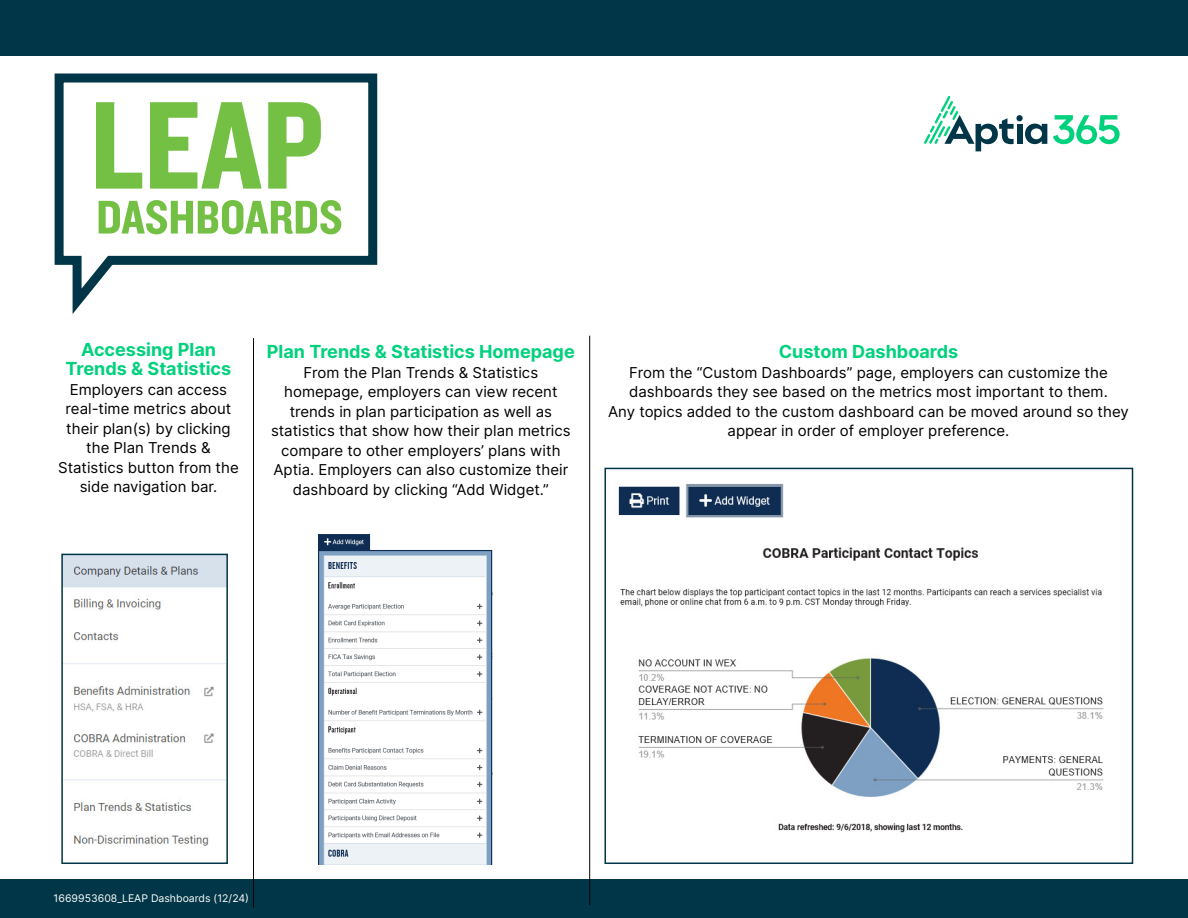
<style>
.page{position:relative;width:1188px;height:918px;background:#fff}
.page>*{position:absolute;margin:0;border:0;box-sizing:border-box;transform-origin:0 0}
.t1{font:700 18px/19.5px "Inter";color:#00d17d;text-align:center}
.t2{font:15px/19.5px "Inter";color:#000;text-align:center}
.t3{font:10.5px "Inter";color:#fff}
</style>
<div class="page">
<svg style="left:54px;top:73px;width:324px;height:241px"></svg>
<div style="left:0;top:0;width:1188px;height:56px;background:#003647"></div>
<div style="left:0;top:880px;width:1188px;height:38px;background:#003647"></div>
<svg style="left:99px;top:200px;width:242px;height:34px"></svg>
<img style="left:618px;top:484px;width:486px;height:349px">
<div style="left:604px;top:468px;width:529px;height:396px;border:2px solid #003647"></div>
<svg style="left:96px;top:102px;width:225px;height:87px"></svg>
<hr style="left:253px;top:338px;width:1px;height:570px;background:#000">
<hr style="left:589px;top:336px;width:1px;height:569px;background:#000">
<img style="left:64px;top:557px;width:161px;height:289px">
<div style="left:61px;top:554px;width:167px;height:310px;border:2px solid #003647"></div>
<img style="left:318px;top:534px;width:175px;height:330px">
<svg style="left:924px;top:96px;width:90px;height:55px"></svg>
<div style="left:1017px;top:124px;width:5px;height:20px;background:#003647"></div>
<svg style="left:1025px;top:124px;width:22px;height:20px"></svg>
<div style="left:1016px;top:115px;width:7px;height:6px;background:#003647;border-radius:50%"></div>
<svg style="left:1053px;top:115px;width:67px;height:29px"></svg>
<p class="t1" style="left:66px;top:339px;width:167px">Accessing Plan<br>Trends &amp; Statistics</p>
<p class="t2" style="left:58px;top:379px;width:182px">Employers can access real-time metrics about their plan(s) by clicking the Plan Trends &amp;<br>Statistics button from the side navigation bar.</p>
<p class="t1" style="left:267px;top:342px;width:309px">Plan Trends &amp; Statistics Homepage</p>
<p class="t2" style="left:271px;top:362px;width:301px">From the Plan Trends &amp; Statistics homepage, employers can view recent trends in plan participation as well as statistics that show how their plan metrics compare to other employers’ plans with Aptia. Employers can also customize their dashboard by clicking “Add Widget.”</p>
<p class="t1" style="left:779px;top:342px;width:181px">Custom Dashboards</p>
<p class="t2" style="left:608px;top:362px;width:522px">From the “Custom Dashboards” page, employers can customize the dashboards they see based on the metrics most important to them.<br>Any topics added to the custom dashboard can be moved around so they appear in order of employer preference.</p>
<p class="t3" style="left:54px;top:891px;width:197px">1669953608_LEAP Dashboards (12/24)</p>
</div>
